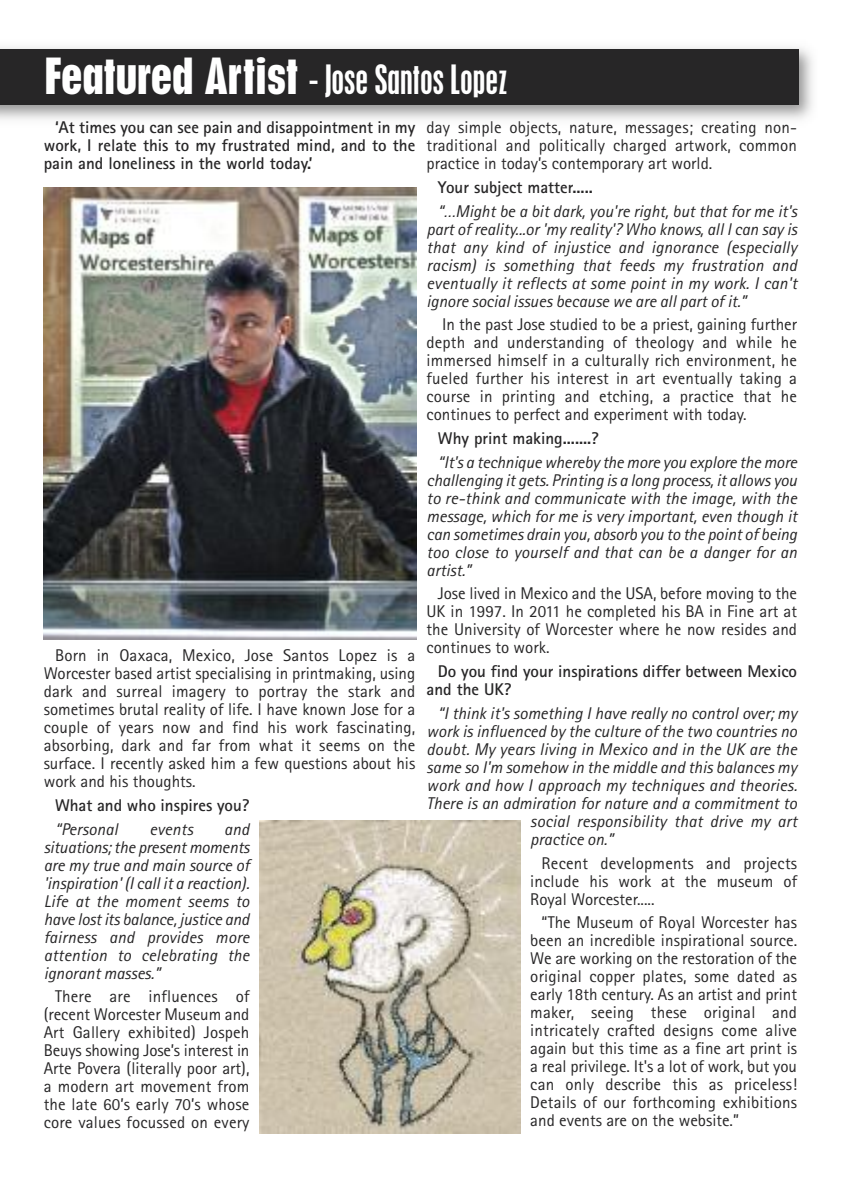
<style>
.page{position:relative;width:842px;height:1191px;background:#fff}
.page>*{position:absolute;margin:0;border:0;box-sizing:border-box;transform-origin:0 0}
.t1{font:condensed 36px "Placard";color:#fff}
.t2{font:17px/18px "Rotis Sans Serif";color:#272627;text-align:justify}
.t3{font:italic 17px/18px "Rotis Sans Serif";color:#272627;text-align:justify}
.t4{font:700 17px/18px "Rotis Sans Serif";color:#272627;text-align:justify}
.s1{font-weight:700;font-size:48px}
</style>
<div class="page">
<img style="left:0;top:47px;width:813px;height:73px">
<div style="left:0;top:49px;width:798px;height:56px;background:#272627"></div>
<img style="left:44px;top:187px;width:372px;height:453px">
<img style="left:259px;top:821px;width:261px;height:312px">
<h1 class="t1" style="left:45px;top:65px;width:463px"><span class="s1">Featured Artist</span> - Jose Santos Lopez</h1>
<p class="t4" style="left:44px;top:120px;width:373px;text-indent:11px">‘At times you can see pain and disappointment in my work, I relate this to my frustrated mind, and to the pain and loneliness in the world today.’</p>
<p class="t2" style="left:427px;top:120px;width:372px">day simple objects, nature, messages; creating non&shy;traditional and politically charged artwork, common practice in today’s contemporary art world.</p>
<p class="t4" style="left:438px;top:180px;width:156px">Your subject matter.....</p>
<p class="t3" style="left:427px;top:203px;width:372px;text-indent:11px">“…Might be a bit dark, you're right, but that for me it's part of reality...or 'my reality'? Who knows, all I can say is that any kind of injustice and ignorance (especially racism) is something that feeds my frustration and eventually it reflects at some point in my work. I can't ignore social issues because we are all part of it.”</p>
<p class="t2" style="left:427px;top:317px;width:372px;text-indent:16px">In the past Jose studied to be a priest, gaining further depth and understanding of theology and while he immersed himself in a culturally rich environment, he fueled further his interest in art eventually taking a course in printing and etching, a practice that he continues to perfect and experiment with today.</p>
<p class="t4" style="left:438px;top:431px;width:162px">Why print making.......?</p>
<p class="t3" style="left:427px;top:454px;width:372px;text-indent:11px">“It's a technique whereby the more you explore the more challenging it gets. Printing is a long process, it allows you to re-think and communicate with the image, with the message, which for me is very important, even though it can sometimes drain you, absorb you to the point of being too close to yourself and that can be a danger for an artist.”</p>
<p class="t2" style="left:427px;top:586px;width:372px;text-indent:11px">Jose lived in Mexico and the USA, before moving to the UK in 1997. In 2011 he completed his BA in Fine art at the University of Worcester where he now resides and continues to work.</p>
<p class="t4" style="left:427px;top:664px;width:372px;text-indent:11px">Do you find your inspirations differ between Mexico and the UK?</p>
<p class="t3" style="left:438px;top:706px;width:361px">“I think it's something I have really no control over; my</p>
<p class="t3" style="left:427px;top:724px;width:372px">work is influenced by the culture of the two countries no</p>
<p class="t3" style="left:427px;top:742px;width:372px">doubt. My years living in Mexico and in the UK are the</p>
<p class="t3" style="left:427px;top:760px;width:372px">same so I'm somehow in the middle and this balances my</p>
<p class="t3" style="left:427px;top:778px;width:372px">work and how I approach my techniques and theories.</p>
<p class="t3" style="left:427px;top:796px;width:372px">There is an admiration for nature and a commitment to</p>
<p class="t3" style="left:530px;top:814px;width:268px">social responsibility that drive my art</p>
<p class="t3" style="left:530px;top:832px;width:84px">practice on.”</p>
<p class="t2" style="left:530px;top:855px;width:268px;text-indent:11px">Recent developments and projects include his work at the museum of Royal Worcester.....</p>
<p class="t2" style="left:530px;top:915px;width:268px;text-indent:11px">“The Museum of Royal Worcester has been an incredible inspirational source.<br>We are working on the restoration of the original copper plates, some dated as early 18th century. As an artist and print maker, seeing these original and intricately crafted designs come alive again but this time as a fine art print is a real privilege. It's a lot of work, but you can only describe this as priceless!<br>Details of our forthcoming exhibitions and events are on the website.”</p>
<p class="t2" style="left:44px;top:648px;width:373px;text-indent:11px">Born in Oaxaca, Mexico, Jose Santos Lopez is a Worcester based artist specialising in printmaking, using dark and surreal imagery to portray the stark and sometimes brutal reality of life. I have known Jose for a couple of years now and find his work fascinating, absorbing, dark and far from what it seems on the surface. I recently asked him a few questions about his work and his thoughts.</p>
<p class="t4" style="left:55px;top:797px;width:196px">What and who inspires you?</p>
<p class="t3" style="left:55px;top:821px;width:65px">“Personal</p>
<p class="t3" style="left:149px;top:821px;width:45px">events</p>
<p class="t3" style="left:44px;top:821px;width:207px;text-indent:181px">and situations; the present moments are my true and main source of 'inspiration' (I call it a reaction).<br>Life at the moment seems to have lost its balance, justice and fairness and provides more attention to celebrating the ignorant masses.”</p>
<p class="t2" style="left:44px;top:989px;width:207px;text-indent:11px">There are influences of (recent Worcester Museum and Art Gallery exhibited) Jospeh Beuys showing Jose’s interest in Arte Povera (literally poor art), a modern art movement from the late 60’s early 70’s whose core values focussed on every</p>
</div>
